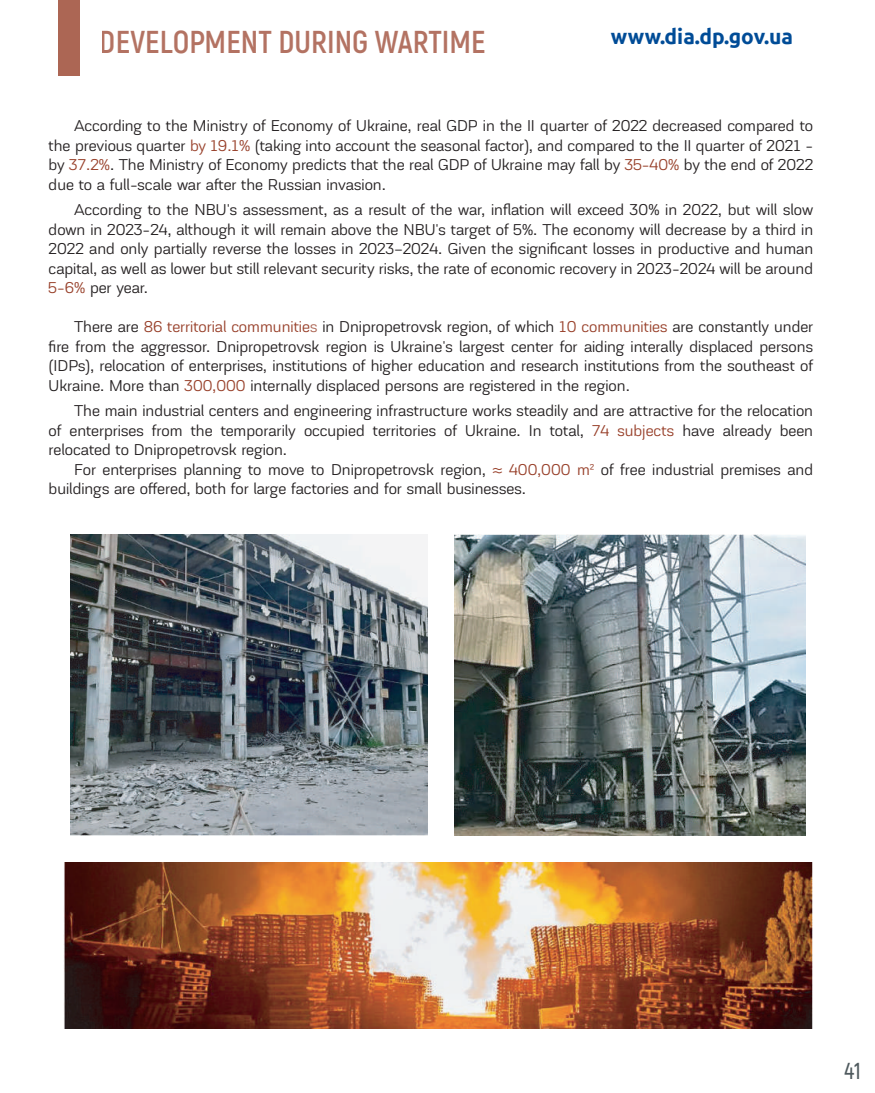
<style>
.page{position:relative;width:875px;height:1093px;background:#fff}
.page>*{position:absolute;margin:0;border:0;box-sizing:border-box;transform-origin:0 0}
.t1{font:700 31.5px "Akrobat";color:rgb(152 64 42/.92)}
.t2{font:600 22.95px "Akrobat";color:#4f5a5e}
.t3{font:700 21px "Ubuntu";color:#004c97}
.t4{font:16.5px/19.5px "Akzentica 4 F";color:#231f20;text-align:justify}
.s1{color:#98402a}
.s2{color:rgb(152 64 42/.8)}
.s3{font-family:"Myriad Pro";color:#98402a}
</style>
<div class="page">
<div style="left:58px;top:0;width:21px;height:76px;background:#ac6654"></div>
<img style="left:71px;top:534px;width:357px;height:302px">
<img style="left:454px;top:534px;width:351px;height:302px">
<img style="left:63px;top:862px;width:749px;height:166px">
<h1 class="t1" style="left:100px;top:22px;width:387px">DEVELOPMENT DURING WARTIME</h1>
<p class="t3" style="left:611px;top:24px;width:184px">www.dia.dp.gov.ua</p>
<p class="t4" style="left:49px;top:115px;width:766px;text-indent:25px">According to the Ministry of Economy of Ukraine, real GDP in the II quarter of 2022 decreased compared to the previous quarter <span class="s1">by 19.1%</span> (taking into account the seasonal factor), and compared to the II quarter of 2021 - by <span class="s1">37.2%</span>. The Ministry of Economy predicts that the real GDP of Ukraine may fall by <span class="s1">35-40%</span> by the end of 2022 due to a full-scale war after the Russian invasion.</p>
<p class="t4" style="left:49px;top:199px;width:766px;text-indent:25px">According to the NBU's assessment, as a result of the war, inflation will exceed 30% in 2022, but will slow down in 2023-24, although it will remain above the NBU's target of 5%. The economy will decrease by a third in 2022 and only partially reverse the losses in 2023‒2024. Given the significant losses in productive and human capital, as well as lower but still relevant security risks, the rate of economic recovery in 2023-2024 will be around <span class="s1">5-6%</span> per year.</p>
<p class="t4" style="left:49px;top:315px;width:766px;text-indent:25px">There are <span class="s1">86 territorial communitie</span><span class="s2">s</span> in Dnipropetrovsk region, of which <span class="s1">10 communities</span> are constantly under fire from the aggressor. Dnipropetrovsk region is Ukraine's largest center for aiding interally displaced persons (IDPs), relocation of enterprises, institutions of higher education and research institutions from the southeast of Ukraine. More than <span class="s1">300,000</span> internally displaced persons are registered in the region.</p>
<p class="t4" style="left:49px;top:399px;width:766px;text-indent:25px">The main industrial centers and engineering infrastructure works steadily and are attractive for the relocation of enterprises from the temporarily occupied territories of Ukraine. In total, <span class="s1">74 subjects</span> have already been relocated to Dnipropetrovsk region.</p>
<p class="t4" style="left:49px;top:458px;width:766px;text-indent:25px">For enterprises planning to move to Dnipropetrovsk region, <span class="s3">≈</span> <span class="s1">400,000 m²</span> of free industrial premises and buildings are offered, both for large factories and for small businesses.</p>
<h2 class="t2" style="left:844px;top:1057px;width:18px">41</h2>
</div>
